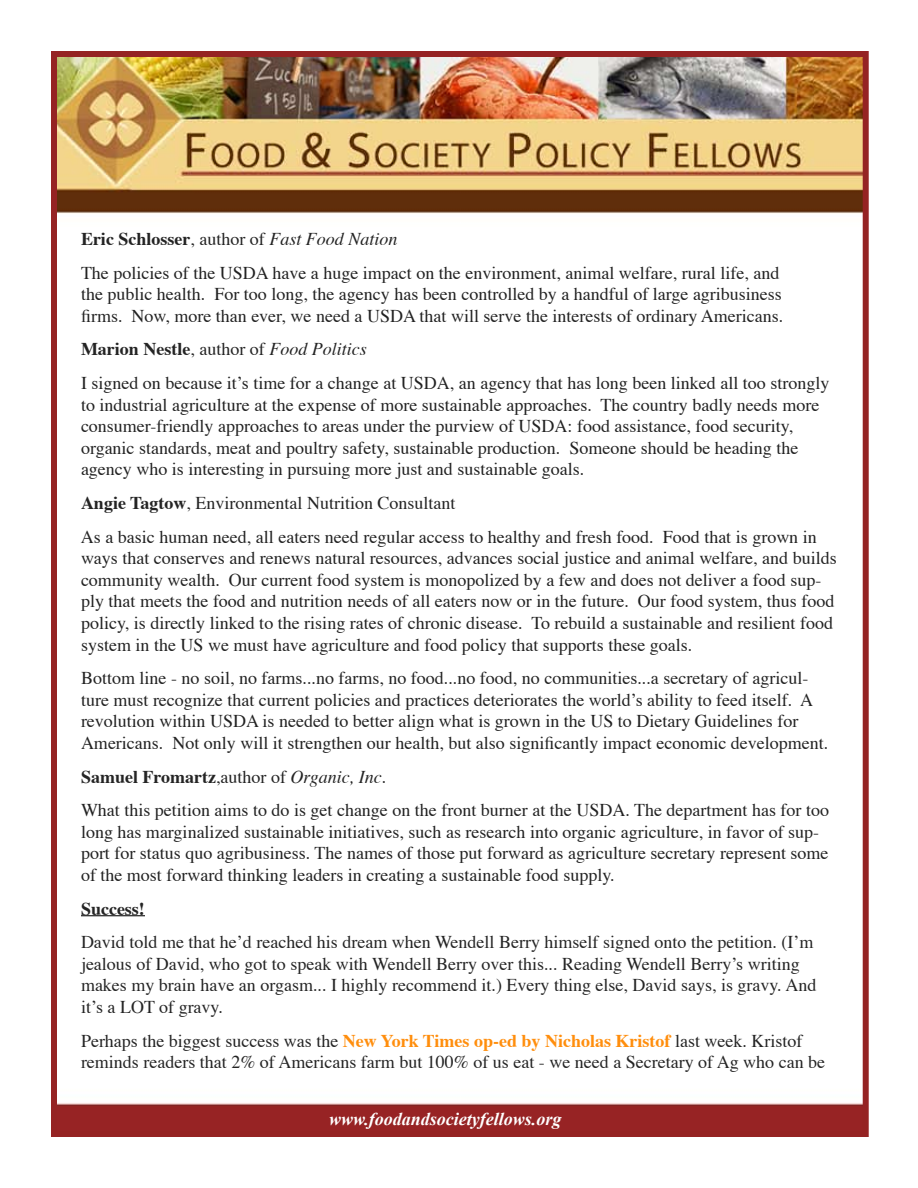
<style>
.page{position:relative;width:918px;height:1188px;background:#fff}
.page>*{position:absolute;margin:0;border:0;box-sizing:border-box;transform-origin:0 0}
.t1{font:18px/21.6px "Times";color:#222}
.t2{font:18px/21.6px "Times";color:#242424}
.t3{font:italic 700 18px "Times New Roman";color:#fff}
.t4{font:700 18px "Times";color:#242424}
.s1{font-weight:700;color:#242424}
.s2{color:#242424}
.s3{font-style:italic;color:#242424}
.s4{font-weight:700;color:#ff8e0d}
</style>
<div class="page">
<img style="left:58px;top:58px;width:804px;height:1072px">
<div style="left:51px;top:51px;width:818px;height:1086px;border:6px solid #952323"></div>
<hr style="left:81px;top:915px;width:64px;height:1px;background:#242424">
<p class="t1" style="left:81px;top:221px;width:700px;line-height:33.6px"><span class="s1">Eric Schlosser</span><span class="s2">, author of</span> <span class="s3">Fast Food Nation<br></span>The policies of the USDA have a huge impact on the environment, animal welfare, rural life, and</p>
<p class="t1" style="left:81px;top:282px;width:704px">the public health. For too long, the agency has been controlled by a handful of large agribusiness firms. Now, more than ever, we need a USDA that will serve the interests of ordinary Americans.</p>
<p class="t1" style="left:81px;top:331px;width:750px;line-height:33.6px"><span class="s1">Marion Nestle</span><span class="s2">, author of</span> <span class="s3">Food Politics<br></span>I signed on because it’s time for a change at USDA, an agency that has long been linked all too strongly</p>
<p class="t1" style="left:81px;top:392px;width:740px">to industrial agriculture at the expense of more sustainable approaches. The country badly needs more consumer-friendly approaches to areas under the purview of USDA: food assistance, food security, organic standards, meat and poultry safety, sustainable production. Someone should be heading the agency who is interesting in pursuing more just and sustainable goals.</p>
<p class="t1" style="left:81px;top:485px;width:737px;line-height:33.6px"><span class="s1">Angie Tagtow</span><span class="s2">, Environmental Nutrition Consultant<br></span>As a basic human need, all eaters need regular access to healthy and fresh food. Food that is grown in</p>
<p class="t1" style="left:81px;top:546px;width:757px">ways that conserves and renews natural resources, advances social justice and animal welfare, and builds community wealth. Our current food system is monopolized by a few and does not deliver a food sup&shy;ply that meets the food and nutrition needs of all eaters now or in the future. Our food system, thus food policy, is directly linked to the rising rates of chronic disease. To rebuild a sustainable and resilient food system in the US we must have agriculture and food policy that supports these goals.</p>
<p class="t1" style="left:81px;top:666px;width:749px">Bottom line - no soil, no farms...no farms, no food...no food, no communities...a secretary of agricul&shy;ture must recognize that current policies and practices deteriorates the world’s ability to feed itself. A revolution within USDA is needed to better align what is grown in the US to Dietary Guidelines for Americans. Not only will it strengthen our health, but also significantly impact economic development.</p>
<p class="t1" style="left:81px;top:758px;width:750px;line-height:33.6px"><span class="s1">Samuel Fromartz</span><span class="s2">,author of</span> <span class="s3">Organic, Inc.<br></span>What this petition aims to do is get change on the front burner at the USDA. The department has for too</p>
<p class="t1" style="left:81px;top:819px;width:749px">long has marginalized sustainable initiatives, such as research into organic agriculture, in favor of sup&shy;port for status quo agribusiness. The names of those put forward as agriculture secretary represent some of the most forward thinking leaders in creating a sustainable food supply.</p>
<p class="t4" style="left:81px;top:891px;width:65px">Success!</p>
<p class="t2" style="left:81px;top:930px;width:737px">David told me that he’d reached his dream when Wendell Berry himself signed onto the petition. (I’m jealous of David, who got to speak with Wendell Berry over this... Reading Wendell Berry’s writing makes my brain have an orgasm... I highly recommend it.) Every thing else, David says, is gravy. And it’s a LOT of gravy.</p>
<p class="t2" style="left:81px;top:1028px;width:746px">Perhaps the biggest success was the <span class="s4">New York Times op-ed by Nicholas Kristof</span> last week. Kristof reminds readers that 2% of Americans farm but 100% of us eat - we need a Secretary of Ag who can be</p>
<p class="t3" style="left:329px;top:1109px;width:234px">www.foodandsocietyfellows.org</p>
</div>
